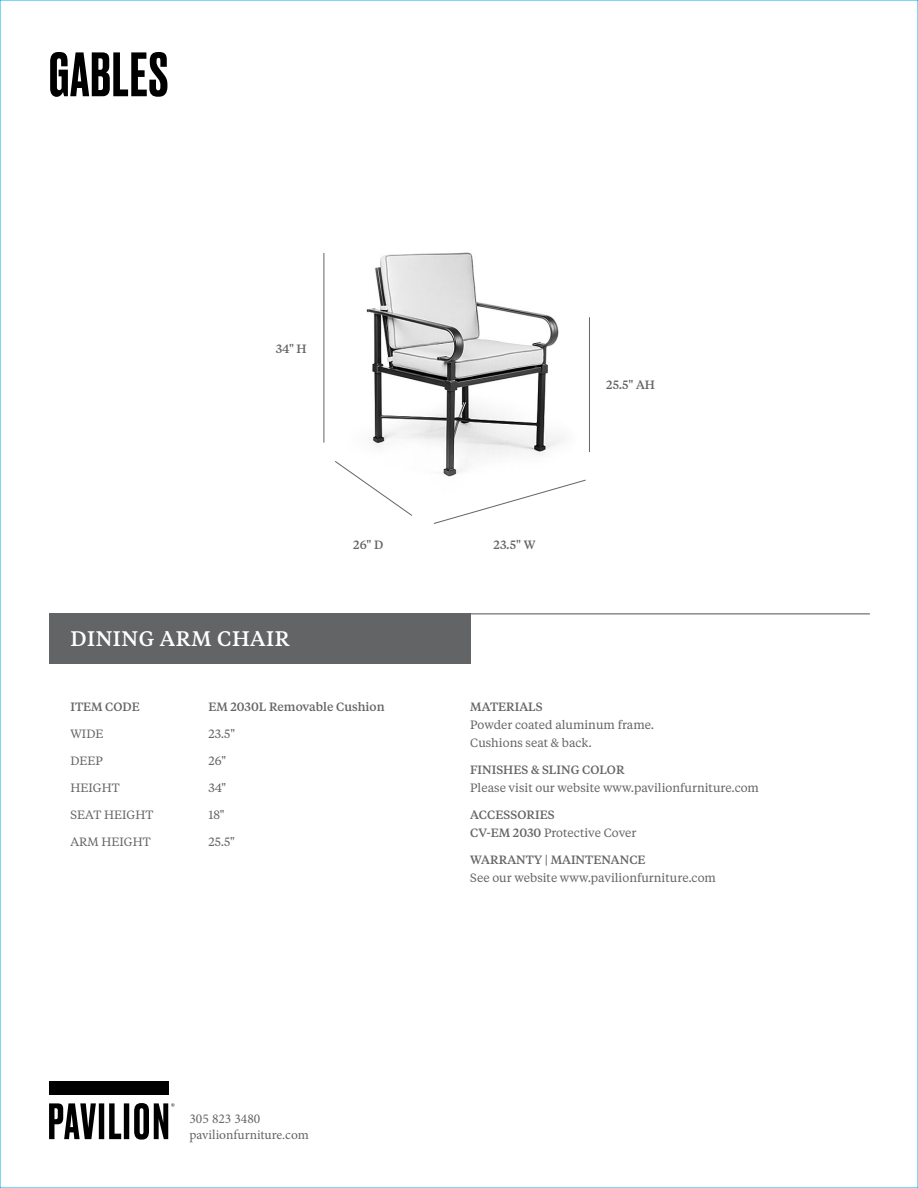
<style>
.page{position:relative;width:918px;height:1188px;background:#fff}
.page>*{position:absolute;margin:0;border:0;box-sizing:border-box;transform-origin:0 0}
.t1{font:500 58.95px "Druk";letter-spacing:.025em;color:#000}
.t2{font:500 21px "Tiempos Text";letter-spacing:.025em;color:#fff}
.t3{font:13.5px/16.2px "Minion Pro";color:#636466}
.t4{font:12px/18px "Tiempos Text";color:#636466}
.t5{font:500 12px/18px "Tiempos Text";color:#636466}
.s1{font-weight:400}
</style>
<div class="page">
<img style="left:366px;top:252px;width:198px;height:225px">
<div style="left:49px;top:613px;width:421px;height:51px;background:#636466"></div>
<div style="left:49px;top:1081px;width:119px;height:14px;background:#000"></div>
<svg style="left:49px;top:1103px;width:125px;height:37px"></svg>
<hr style="left:49px;top:613px;width:821px;height:1px;background:#636466">
<hr style="left:589px;top:317px;width:1px;height:135px;background:#636466">
<hr style="left:324px;top:253px;width:1px;height:190px;background:#636466">
<svg style="left:433px;top:479px;width:153px;height:45px"></svg>
<svg style="left:335px;top:460px;width:78px;height:56px"></svg>
<h1 class="t1" style="left:49px;top:34px;width:121px">GABLES</h1>
<p class="t5" style="left:276px;top:339px;width:32px">34" H</p>
<h2 class="t2" style="left:70px;top:624px;width:221px">DINING ARM CHAIR</h2>
<p class="t5" style="left:353px;top:535px;width:31px">26" D</p>
<p class="t5" style="left:494px;top:535px;width:43px">23.5" W</p>
<p class="t5" style="left:606px;top:376px;width:50px">25.5" AH</p>
<p class="t5" style="left:70px;top:697px;width:71px">ITEM CODE</p>
<p class="t5" style="left:208px;top:697px;width:178px">EM 2030L Removable Cushion</p>
<p class="t4" style="left:70px;top:724px;width:35px">WIDE</p>
<p class="t4" style="left:208px;top:724px;width:28px">23.5"</p>
<p class="t4" style="left:70px;top:751px;width:34px">DEEP</p>
<p class="t4" style="left:208px;top:751px;width:19px">26"</p>
<p class="t4" style="left:70px;top:778px;width:51px">HEIGHT</p>
<p class="t4" style="left:208px;top:778px;width:19px">34"</p>
<p class="t4" style="left:70px;top:805px;width:84px">SEAT HEIGHT</p>
<p class="t4" style="left:208px;top:805px;width:18px">18"</p>
<p class="t4" style="left:70px;top:832px;width:82px">ARM HEIGHT</p>
<p class="t4" style="left:208px;top:832px;width:28px">25.5"</p>
<p class="t5" style="left:470px;top:697px;width:74px">MATERIALS</p>
<p class="t4" style="left:470px;top:715px;width:186px">Powder coated aluminum frame.<br>Cushions seat &amp; back.</p>
<p class="t5" style="left:470px;top:760px;width:156px">FINISHES &amp; SLING COLOR</p>
<p class="t4" style="left:470px;top:778px;width:290px">Please visit our website www.pavilionfurniture.com</p>
<p class="t5" style="left:470px;top:805px;width:168px">ACCESSORIES<br>CV-EM 2030 <span class="s1">Protective Cover</span></p>
<p class="t5" style="left:470px;top:850px;width:177px">WARRANTY | MAINTENANCE</p>
<p class="t4" style="left:470px;top:868px;width:247px">See our website www.pavilionfurniture.com</p>
<p class="t3" style="left:189px;top:1111px;width:121px">305 823 3480 pavilionfurniture.com</p>
</div>
